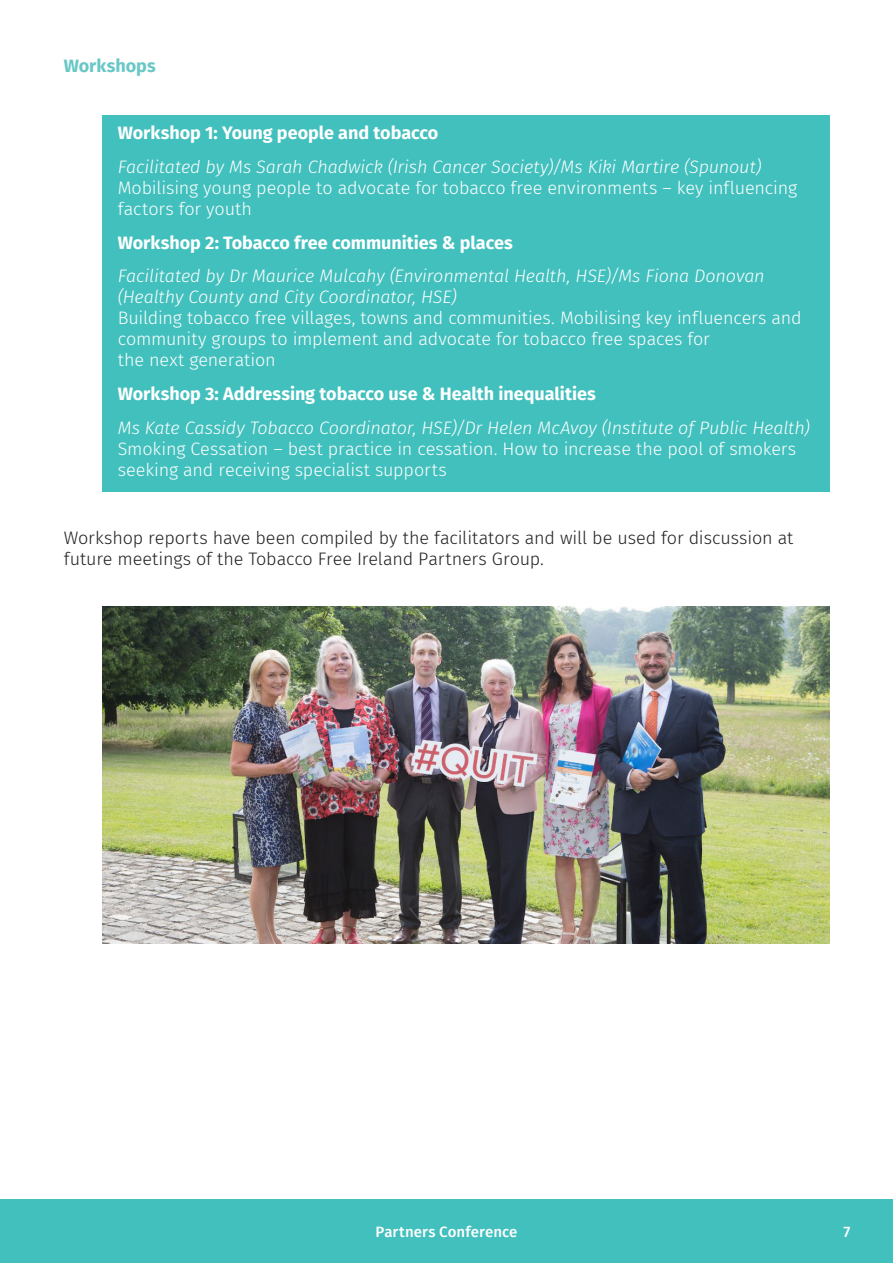
<style>
.page{position:relative;width:893px;height:1263px;background:#fff}
.page>*{position:absolute;margin:0;border:0;box-sizing:border-box;transform-origin:0 0}
.B1{font:300 18px/21px "Fira Sans";letter-spacing:-.01em;color:#fff}
.B1-2{font:300 18px/21px "Fira Sans";letter-spacing:-.01em;color:#231f20}
.B1-3{font:700 18px "Fira Sans";letter-spacing:-.005em;color:#fff}
.B1-4{font:700 18px "Fira Sans";color:#69c8c6}
.t1{font:500 15px "Fira Sans";letter-spacing:.005em;color:#fff}
.s1{font-style:italic}
</style>
<div class="page">
<div style="left:0;top:1199px;width:893px;height:64px;background:#42c0bd"></div>
<div style="left:102px;top:115px;width:727px;height:377px;background:#42c0bd"></div>
<img style="left:102px;top:607px;width:727px;height:337px">
<p class="B1-4" style="left:64px;top:50px;width:93px">Workshops</p>
<p class="B1-3" style="left:118px;top:118px;width:322px">Workshop 1: Young people and tobacco</p>
<p class="B1" style="left:118px;top:156px;width:681px"><span class="s1">Facilitated by Ms Sarah Chadwick (Irish Cancer Society)/Ms Kiki Martire (Spunout)<br></span>Mobilising young people to advocate for tobacco free environments – key influencing factors for youth</p>
<p class="B1-3" style="left:118px;top:227px;width:396px">Workshop 2: Tobacco free communities &amp; places</p>
<p class="B1" style="left:118px;top:266px;width:685px"><span class="s1">Facilitated by Dr Maurice Mulcahy (Environmental Health, HSE)/Ms Fiona Donovan (Healthy County and City Coordinator, HSE)<br></span>Building tobacco free villages, towns and communities. Mobilising key influencers and community groups to implement and advocate for tobacco free spaces for<br>the next generation</p>
<p class="B1-3" style="left:118px;top:379px;width:479px">Workshop 3: Addressing tobacco use &amp; Health inequalities</p>
<p class="B1" style="left:118px;top:417px;width:694px"><span class="s1">Ms Kate Cassidy Tobacco Coordinator, HSE)/Dr Helen McAvoy (Institute of Public Health)<br></span>Smoking Cessation – best practice in cessation. How to increase the pool of smokers seeking and receiving specialist supports</p>
<p class="B1-2" style="left:64px;top:527px;width:731px">Workshop reports have been compiled by the facilitators and will be used for discussion at future meetings of the Tobacco Free Ireland Partners Group.</p>
<p class="t1" style="left:376px;top:1219px;width:143px">Partners Conference</p>
<p class="t1" style="left:844px;top:1219px;width:8px">7</p>
</div>
